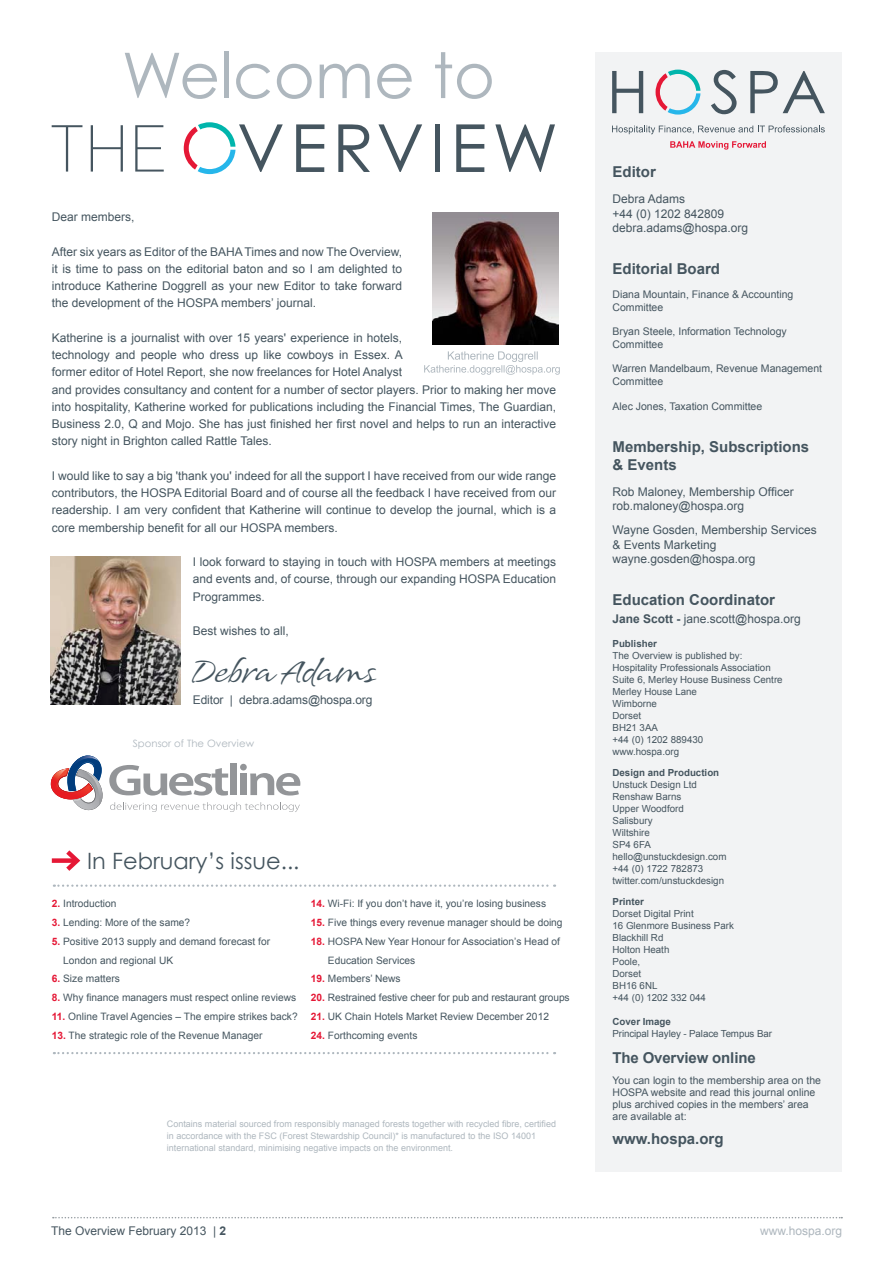
<style>
.page{position:relative;width:893px;height:1263px;background:#fff}
.page>*{position:absolute;margin:0;border:0;box-sizing:border-box;transform-origin:0 0}
.t1{font:63px "Century Gothic";color:#aeb7be}
.t2{font:36px "Roelandt BT";letter-spacing:-.01em;color:#45555f}
.t3{font:22.5px "Century Gothic";color:#45555f}
.t4{font:700 15px "Arial";color:#45555f}
.Paragraph_Style_2{font:12px/17.2px "Arial";color:#45555f;text-align:justify}
.t5{font:12px "Arial";color:#aeb7be}
.t6{font:10.5px/12.6px "Arial";color:#45555f}
.t7{font:10.2px/18.8px "Arial";color:#45555f}
.t8{font:10.05px "Century Gothic";letter-spacing:.005em;color:#aeb7be}
.t9{font:9.75px "Arial";color:#45555f}
.t10{font:700 9.75px "Arial";color:#45555f}
.t11{font:9px/12px "Arial";color:#aeb7be}
.s1{font-weight:700;color:#e51836}
.s2{color:#fff}
.s3{font-weight:700}
</style>
<div class="page">
<svg style="left:53px;top:1217px;width:789px;height:1px"></svg>
<div style="left:595px;top:52px;width:247px;height:1119px;background:#f2f3f4"></div>
<svg style="left:296px;top:124px;width:28px;height:48px"></svg>
<svg style="left:338px;top:124px;width:32px;height:48px"></svg>
<svg style="left:378px;top:124px;width:44px;height:48px"></svg>
<div style="left:435px;top:124px;width:5px;height:48px;background:#45555f"></div>
<svg style="left:456px;top:124px;width:29px;height:48px"></svg>
<svg style="left:495px;top:124px;width:60px;height:48px"></svg>
<svg style="left:184px;top:122px;width:99px;height:52px"></svg>
<svg style="left:52px;top:125px;width:30px;height:47px"></svg>
<svg style="left:91px;top:125px;width:32px;height:47px"></svg>
<svg style="left:135px;top:125px;width:29px;height:47px"></svg>
<svg style="left:612px;top:71px;width:31px;height:42px"></svg>
<svg style="left:711px;top:70px;width:26px;height:44px"></svg>
<svg style="left:750px;top:71px;width:75px;height:42px"></svg>
<svg style="left:656px;top:70px;width:44px;height:45px"></svg>
<svg style="left:612px;top:125px;width:213px;height:9px"></svg>
<svg style="left:670px;top:141px;width:96px;height:9px"></svg>
<svg style="left:54px;top:1052px;width:501px;height:2px"></svg>
<svg style="left:51px;top:755px;width:52px;height:56px"></svg>
<svg style="left:109px;top:765px;width:119px;height:30px"></svg>
<div style="left:230px;top:764px;width:6px;height:31px;background:#939598"></div>
<div style="left:240px;top:773px;width:7px;height:22px;background:#939598"></div>
<svg style="left:250px;top:773px;width:50px;height:22px"></svg>
<div style="left:240px;top:764px;width:7px;height:6px;background:#939598;border-radius:50%"></div>
<svg style="left:110px;top:802px;width:190px;height:10px"></svg>
<svg style="left:54px;top:884px;width:501px;height:3px"></svg>
<div style="left:52px;top:858px;width:25px;height:5px;background:#e51836"></div>
<svg style="left:61px;top:850px;width:20px;height:21px"></svg>
<img style="left:51px;top:557px;width:129px;height:147px">
<img style="left:432px;top:212px;width:126px;height:132px">
<svg style="left:424px;top:351px;width:136px;height:24px"></svg>
<p class="t1" style="left:122px;top:37px;width:375px">Welcome to</p>
<p class="Paragraph_Style_2" style="left:52px;top:208px;width:84px">Dear members,</p>
<p class="Paragraph_Style_2" style="left:52px;top:243px;width:352px">After six years as Editor of the BAHA Times and now The Overview, it is time to pass on the editorial baton and so I am delighted to introduce Katherine Doggrell as your new Editor to take forward the development of the HOSPA members’ journal.</p>
<p class="Paragraph_Style_2" style="left:52px;top:329px;width:506px;text-align:left">Katherine is a journalist with over 15 years' experience in hotels,<br>technology and people who dress up like cowboys in Essex. A<br>former editor of Hotel Report, she now freelances for Hotel Analyst<br>and provides consultancy and content for a number of sector players. Prior to making her move into hospitality, Katherine worked for publications including the Financial Times, The Guardian, Business 2.0, Q and Mojo. She has just finished her first novel and helps to run an interactive story night in Brighton called Rattle Tales.</p>
<p class="Paragraph_Style_2" style="left:52px;top:467px;width:506px">I would like to say a big 'thank you' indeed for all the support I have received from our wide range contributors, the HOSPA Editorial Board and of course all the feedback I have received from our readership. I am very confident that Katherine will continue to develop the journal, which is a core membership benefit for all our HOSPA members.</p>
<p class="Paragraph_Style_2" style="left:193px;top:553px;width:365px">I look forward to staying in touch with HOSPA members at meetings and events and, of course, through our expanding HOSPA Education Programmes.</p>
<p class="Paragraph_Style_2" style="left:193px;top:622px;width:98px">Best wishes to all,</p>
<p class="t2" style="left:193px;top:646px;width:186px">Debra Adams</p>
<p class="Paragraph_Style_2" style="left:193px;top:691px;width:181px">Editor | debra.adams@hospa.org</p>
<p class="t8" style="left:133px;top:737px;width:123px">Sponsor of The Overview</p>
<p class="t3" style="left:87px;top:847px;width:214px">In February’s issue...</p>
<p class="t7" style="left:52px;top:895px;width:66px"><span class="s1">2.</span> Introduction</p>
<p class="t7" style="left:52px;top:913px;width:140px"><span class="s1">3.</span> Lending: More of the same?</p>
<p class="t7" style="left:52px;top:932px;width:220px"><span class="s1">5.</span> Positive 2013 supply and demand forecast for</p>
<p class="t7" style="left:52px;top:951px;width:123px"><span class="s2">bb</span>London and regional UK</p>
<p class="t7" style="left:52px;top:969px;width:70px"><span class="s1">6.</span> Size matters</p>
<p class="t7" style="left:52px;top:988px;width:246px"><span class="s1">8.</span> Why finance managers must respect online reviews</p>
<p class="t7" style="left:52px;top:1007px;width:247px"><span class="s1">11.</span> Online Travel Agencies – The empire strikes back?</p>
<p class="t7" style="left:52px;top:1026px;width:212px"><span class="s1">13.</span> The strategic role of the Revenue Manager</p>
<p class="t7" style="left:311px;top:894px;width:237px"><span class="s1">14.</span> Wi-Fi: If you don’t have it, you’re losing business</p>
<p class="t7" style="left:311px;top:913px;width:253px"><span class="s1">15.</span> Five things every revenue manager should be doing</p>
<p class="t7" style="left:311px;top:932px;width:251px"><span class="s1">18.</span> HOSPA New Year Honour for Association’s Head of <span class="s2">bbb</span>Education Services</p>
<p class="t7" style="left:311px;top:969px;width:91px"><span class="s1">19.</span> Members’ News</p>
<p class="t7" style="left:311px;top:988px;width:260px"><span class="s1">20.</span> Restrained festive cheer for pub and restaurant groups</p>
<p class="t7" style="left:311px;top:1007px;width:240px"><span class="s1">21.</span> UK Chain Hotels Market Review December 2012</p>
<p class="t7" style="left:311px;top:1026px;width:108px"><span class="s1">24.</span> Forthcoming events</p>
<p class="t11" style="left:167px;top:1118px;width:391px">Contains material sourced from responsibly managed forests together with recycled fibre, certified in accordance with the FSC (Forest Stewardship Council)* is manufactured to the ISO 14001 international standard, minimising negative impacts on the environment.</p>
<p class="t4" style="left:612px;top:162px;width:45px">Editor</p>
<p class="Paragraph_Style_2" style="left:612px;top:190px;width:74px">Debra Adams</p>
<p class="Paragraph_Style_2" style="left:612px;top:205px;width:113px">+44 (0) 1202 842809</p>
<p class="Paragraph_Style_2" style="left:612px;top:219px;width:137px">debra.adams@hospa.org</p>
<p class="t4" style="left:612px;top:259px;width:109px">Editorial Board</p>
<p class="t6" style="left:612px;top:288px;width:182px">Diana Mountain, Finance &amp; Accounting<br>Committee</p>
<p class="t6" style="left:612px;top:325px;width:176px">Bryan Steele, Information Technology<br>Committee</p>
<p class="t6" style="left:612px;top:363px;width:211px">Warren Mandelbaum, Revenue Management<br>Committee</p>
<p class="t6" style="left:612px;top:400px;width:151px">Alec Jones, Taxation Committee</p>
<p class="t4" style="left:612px;top:436px;width:198px">Membership, Subscriptions</p>
<p class="t4" style="left:612px;top:454px;width:66px">&amp; Events</p>
<p class="Paragraph_Style_2" style="left:612px;top:483px;width:183px">Rob Maloney, Membership Officer</p>
<p class="Paragraph_Style_2" style="left:612px;top:498px;width:133px">rob.maloney@hospa.org</p>
<p class="Paragraph_Style_2" style="left:612px;top:523px;width:206px;line-height:14.4px">Wayne Gosden, Membership Services &amp; Events Marketing</p>
<p class="Paragraph_Style_2" style="left:612px;top:550px;width:144px">wayne.gosden@hospa.org</p>
<p class="t4" style="left:612px;top:590px;width:164px">Education Coordinator</p>
<p class="Paragraph_Style_2" style="left:612px;top:610px;width:190px"><span class="s3">Jane Scott -</span> jane.scott@hospa.org</p>
<p class="t10" style="left:612px;top:637px;width:46px">Publisher</p>
<p class="t9" style="left:612px;top:649px;width:132px">The Overview is published by:</p>
<p class="t9" style="left:612px;top:661px;width:160px">Hospitality Professionals Association</p>
<p class="t9" style="left:612px;top:673px;width:172px">Suite 6, Merley House Business Centre</p>
<p class="t9" style="left:612px;top:685px;width:86px">Merley House Lane</p>
<p class="t9" style="left:612px;top:697px;width:46px">Wimborne</p>
<p class="t9" style="left:612px;top:709px;width:30px">Dorset</p>
<p class="t9" style="left:612px;top:721px;width:47px">BH21 3AA</p>
<p class="t9" style="left:612px;top:733px;width:92px">+44 (0) 1202 889430</p>
<p class="t9" style="left:612px;top:745px;width:68px">www.hospa.org</p>
<p class="t10" style="left:612px;top:766px;width:108px">Design and Production</p>
<p class="t9" style="left:612px;top:778px;width:86px">Unstuck Design Ltd</p>
<p class="t9" style="left:612px;top:790px;width:70px">Renshaw Barns</p>
<p class="t9" style="left:612px;top:802px;width:73px">Upper Woodford</p>
<p class="t9" style="left:612px;top:814px;width:42px">Salisbury</p>
<p class="t9" style="left:612px;top:826px;width:39px">Wiltshire</p>
<p class="t9" style="left:612px;top:838px;width:40px">SP4 6FA</p>
<p class="t9" style="left:612px;top:850px;width:115px">hello@unstuckdesign.com</p>
<p class="t9" style="left:612px;top:862px;width:92px">+44 (0) 1722 782873</p>
<p class="t9" style="left:612px;top:874px;width:113px">twitter.com/unstuckdesign</p>
<p class="t10" style="left:612px;top:895px;width:33px">Printer</p>
<p class="t9" style="left:612px;top:907px;width:83px">Dorset Digital Print</p>
<p class="t9" style="left:612px;top:919px;width:123px">16 Glenmore Business Park</p>
<p class="t9" style="left:612px;top:931px;width:52px">Blackhill Rd</p>
<p class="t9" style="left:612px;top:943px;width:58px">Holton Heath</p>
<p class="t9" style="left:612px;top:955px;width:29px">Poole,</p>
<p class="t9" style="left:612px;top:967px;width:30px">Dorset</p>
<p class="t9" style="left:612px;top:979px;width:46px">BH16 6NL</p>
<p class="t9" style="left:612px;top:991px;width:95px">+44 (0) 1202 332 044</p>
<p class="t10" style="left:612px;top:1015px;width:60px">Cover Image</p>
<p class="t9" style="left:612px;top:1027px;width:161px">Principal Hayley - Palace Tempus Bar</p>
<p class="t4" style="left:612px;top:1047px;width:145px">The Overview online</p>
<p class="t6" style="left:612px;top:1074px;width:210px;line-height:12px">You can login to the membership area on the HOSPA website and read this journal online plus archived copies in the members’ area are available at:</p>
<p class="t4" style="left:612px;top:1128px;width:113px">www.hospa.org</p>
<p class="Paragraph_Style_2" style="left:51px;top:1222px;width:177px">The Overview February 2013 | <span class="s3">2</span></p>
<p class="t5" style="left:760px;top:1223px;width:84px">www.hospa.org</p>
</div>
